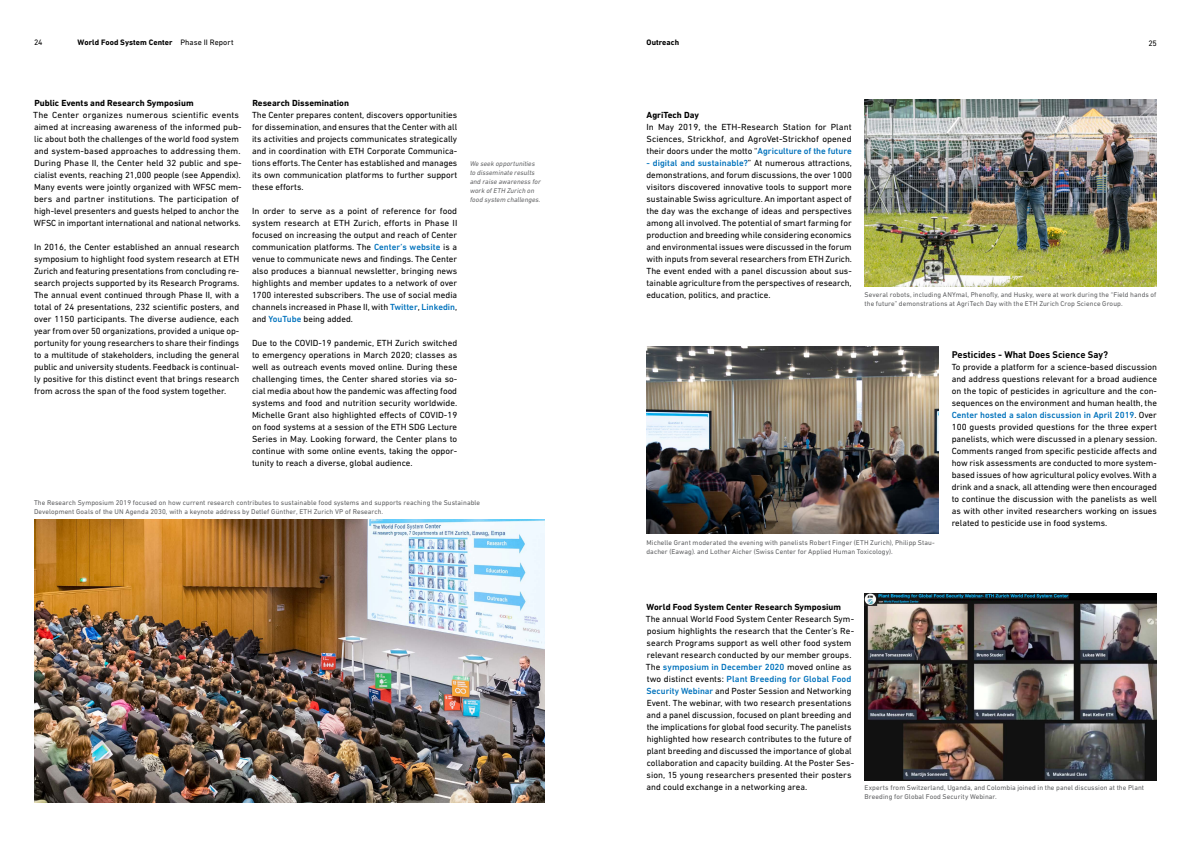
<style>
.page{position:relative;width:1191px;height:842px;background:#fff}
.page>*{position:absolute;margin:0;border:0;box-sizing:border-box;transform-origin:0 0}
.t1{font:700 9.5px "DIN Pro";color:#000}
.t2{font:9px/12px "DIN Next W1 G";color:#000;text-align:justify}
.t3{font:700 9px "DIN Next W1 G";color:#000}
.t4{font:700 8px "DIN Next W1 G";letter-spacing:.01em;color:#000}
.t5{font:8px "DIN Next W1 G";color:#000}
.t6{font:7px/9px "DIN Next W1 G";letter-spacing:.01em;color:#5f6062}
.t7{font:italic 7px/9px "DIN Next W1 G";letter-spacing:.005em;color:#5f6062}
.s1{font-weight:400}
.s2{font-weight:500;color:#0072bc}
</style>
<div class="page">
<img style="left:34px;top:520px;width:510px;height:282px">
<img style="left:864px;top:99px;width:293px;height:187px">
<img style="left:646px;top:346px;width:293px;height:187px">
<img style="left:864px;top:593px;width:293px;height:187px">
<p class="t5" style="left:34px;top:38px;width:10px">24</p>
<p class="t4" style="left:78px;top:38px;width:157px">World Food System Center <span class="s1">Phase II Report</span></p>
<p class="t4" style="left:646px;top:38px;width:34px">Outreach</p>
<p class="t5" style="left:1148px;top:38px;width:10px">25</p>
<p class="t3" style="left:34px;top:98px;width:161px">Public Events and Research Symposium</p>
<p class="t2" style="left:33px;top:109px;width:210px;text-align:left">The Center organizes numerous scientific events aimed at increasing awareness of the informed pub&shy;lic about both the challenges of the world food system and system-based approaches to addressing them.<br>During Phase II, the Center held 32 public and spe&shy;cialist events, reaching 21,000 people (see Appendix).<br>Many events were jointly organized with WFSC mem&shy;bers and partner institutions. The participation of high-level presenters and guests helped to anchor the WFSC in important international and national networks.</p>
<p class="t2" style="left:34px;top:241px;width:207px">In 2016, the Center established an annual research symposium to highlight food system research at ETH Zurich and featuring presentations from concluding re&shy;search projects supported by its Research Programs.<br>The annual event continued through Phase II, with a total of 24 presentations, 232 scientific posters, and over 1150 participants. The diverse audience, each year from over 50 organizations, provided a unique op&shy;portunity for young researchers to share their findings to a multitude of stakeholders, including the general public and university students. Feedback is continual&shy;ly positive for this distinct event that brings research from across the span of the food system together.</p>
<p class="t3" style="left:252px;top:98px;width:98px">Research Dissemination</p>
<p class="t2" style="left:252px;top:109px;width:207px">The Center prepares content, discovers opportunities for dissemination, and ensures that the Center with all its activities and projects communicates strategically and in coordination with ETH Corporate Communica&shy;tions efforts. The Center has established and manages its own communication platforms to further support these efforts.</p>
<p class="t2" style="left:252px;top:205px;width:207px">In order to serve as a point of reference for food system research at ETH Zurich, efforts in Phase II focused on increasing the output and reach of Center communication platforms. The <span class="s2">Center’s website</span> is a venue to communicate news and findings. The Center also produces a biannual newsletter, bringing news highlights and member updates to a network of over 1700 interested subscribers. The use of social media channels increased in Phase II, with <span class="s2">Twitter</span>, <span class="s2">Linkedin</span>, and <span class="s2">YouTube</span> being added.</p>
<p class="t2" style="left:252px;top:337px;width:207px">Due to the COVID-19 pandemic, ETH Zurich switched to emergency operations in March 2020; classes as well as outreach events moved online. During these challenging times, the Center shared stories via so&shy;cial media about how the pandemic was affecting food systems and food and nutrition security worldwide.<br>Michelle Grant also highlighted effects of COVID-19 on food systems at a session of the ETH SDG Lecture Series in May. Looking forward, the Center plans to continue with some online events, taking the oppor&shy;tunity to reach a diverse, global audience.</p>
<p class="t6" style="left:34px;top:498px;width:447px">The Research Symposium 2019 focused on how current research contributes to sustainable food systems and supports reaching the Sustainable<br>Development Goals of the UN Agenda 2030, with a keynote address by Detlef Günther, ETH Zurich VP of Research.</p>
<p class="t7" style="left:470px;top:159px;width:72px">We seek opportunities to disseminate results and raise awareness for work of ETH Zurich on food system challenges.</p>
<p class="t3" style="left:646px;top:110px;width:54px">AgriTech Day</p>
<p class="t2" style="left:646px;top:121px;width:207px">In May 2019, the ETH-Research Station for Plant Sciences, Strickhof, and AgroVet-Strickhof opened their doors under the motto “<span class="s2">Agriculture of the future</span></p>
<p class="t2" style="left:646px;top:157px;width:207px"><span class="s2">- digital and sustainable?</span>” At numerous attractions, demonstrations, and forum discussions, the over 1000 visitors discovered innovative tools to support more sustainable Swiss agriculture. An important aspect of the day was the exchange of ideas and perspectives among all involved. The potential of smart farming for production and breeding while considering economics and environmental issues were discussed in the forum with inputs from several researchers from ETH Zurich.<br>The event ended with a panel discussion about sus&shy;tainable agriculture from the perspectives of research, education, politics, and practice.</p>
<p class="t6" style="left:864px;top:290px;width:293px">Several robots, including ANYmal, Phenofly, and Husky, were at work during the “Field hands of the future” demonstrations at AgriTech Day with the ETH Zurich Crop Science Group.</p>
<p class="t1" style="left:951px;top:347px;width:158px">Pesticides - What Does Science Say?</p>
<p class="t2" style="left:951px;top:361px;width:207px">To provide a platform for a science-based discussion and address questions relevant for a broad audience on the topic of pesticides in agriculture and the con&shy;sequences on the environment and human health, the <span class="s2">Center hosted a salon discussion in April 2019</span>. Over 100 guests provided questions for the three expert panelists, which were discussed in a plenary session.<br>Comments ranged from specific pesticide affects and how risk assessments are conducted to more system&shy;based issues of how agricultural policy evolves. With a drink and a snack, all attending were then encouraged to continue the discussion with the panelists as well as with other invited researchers working on issues related to pesticide use in food systems.</p>
<p class="t6" style="left:646px;top:538px;width:290px">Michelle Grant moderated the evening with panelists Robert Finger (ETH Zurich), Philipp Stau&shy;dacher (Eawag). and Lother Aicher (Swiss Center for Applied Human Toxicology).</p>
<p class="t3" style="left:646px;top:602px;width:196px">World Food System Center Research Symposium</p>
<p class="t2" style="left:646px;top:613px;width:210px;text-align:left">The annual World Food System Center Research Sym&shy;posium highlights the research that the Center’s Re&shy;search Programs support as well other food system relevant research conducted by our member groups.<br>The <span class="s2">symposium in December 2020</span> moved online as two distinct events: <span class="s2">Plant Breeding for Global Food Security Webinar</span> and Poster Session and Networking Event. The webinar, with two research presentations and a panel discussion, focused on plant breeding and the implications for global food security. The panelists highlighted how research contributes to the future of plant breeding and discussed the importance of global collaboration and capacity building. At the Poster Ses&shy;sion, 15 young researchers presented their posters and could exchange in a networking area.</p>
<p class="t6" style="left:864px;top:783px;width:281px">Experts from Switzerland, Uganda, and Colombia joined in the panel discussion at the Plant<br>Breeding for Global Food Security Webinar.</p>
</div>
